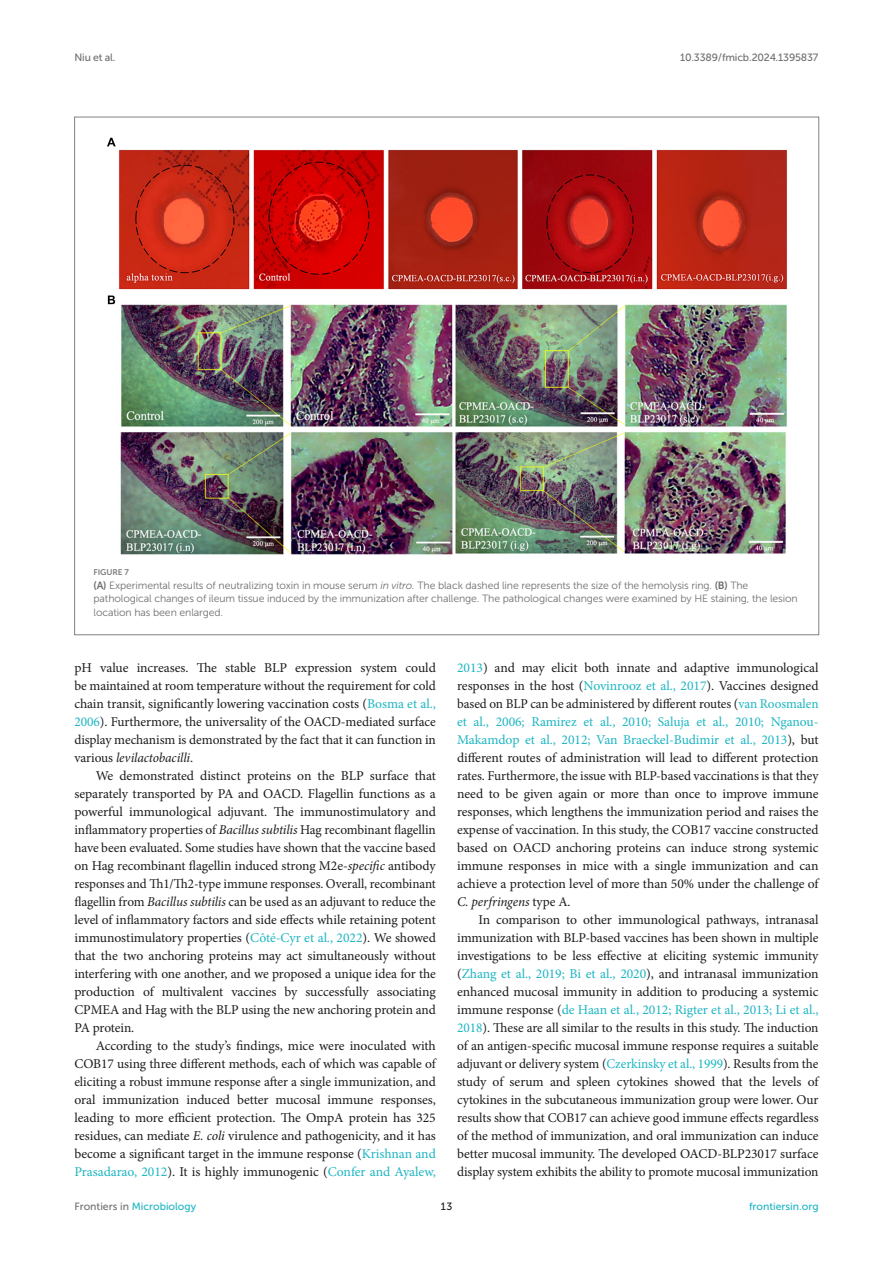
<style>
.page{position:relative;width:893px;height:1263px;background:#fff}
.page>*{position:absolute;margin:0;border:0;box-sizing:border-box;transform-origin:0 0}
.TEXT{font:13.5px/18px "Minion Pro";letter-spacing:-.005em;color:#1b1c1b;text-align:justify}
.FIG_LEG{font:10.5px/13.5px "Museo Sans 300";letter-spacing:-.01em;color:#706f70}
.t1{font:10.5px "Museo Sans 500";color:#1db5c3}
.t2{font:10.5px "Museo Sans 500";letter-spacing:-.015em;color:#706f70}
.t3{font:10.5px "Museo Sans 500";color:#1b1c1b}
.FIG_HD{font:8.25px "Museo Sans 700";letter-spacing:-.01em;color:#7e7f7f}
.s1{font-family:"Museo Sans 700"}
.s2{font-style:italic}
.s3{color:#1db5c3}
.s4{color:#706f70}
</style>
<div class="page">
<img style="left:107px;top:137px;width:680px;height:418px">
<p class="t2" style="left:74px;top:51px;width:43px">Niu et al.</p>
<p class="t2" style="left:680px;top:51px;width:140px">10.3389/fmicb.2024.1395837</p>
<p class="FIG_HD" style="left:94px;top:568px;width:37px">FIGURE 7</p>
<p class="FIG_LEG" style="left:94px;top:578px;width:706px"><span class="s1">(A)</span> Experimental results of neutralizing toxin in mouse serum <span class="s2">in vitro.</span> The black dashed line represents the size of the hemolysis ring. <span class="s1">(B)</span> The pathological changes of ileum tissue induced by the immunization after challenge. The pathological changes were examined by HE staining, the lesion location has been enlarged.</p>
<p class="TEXT" style="left:74px;top:659px;width:363px">pH value increases. The stable BLP expression system could be maintained at room temperature without the requirement for cold chain transit, significantly lowering vaccination costs (<span class="s3">Bosma et al., 2006</span>). Furthermore, the universality of the OACD-mediated surface display mechanism is demonstrated by the fact that it can function in various <span class="s2">levilactobacilli</span>.</p>
<p class="TEXT" style="left:74px;top:767px;width:363px;text-indent:21px">We demonstrated distinct proteins on the BLP surface that separately transported by PA and OACD. Flagellin functions as a powerful immunological adjuvant. The immunostimulatory and inflammatory properties of <span class="s2">Bacillus subtilis</span> Hag recombinant flagellin have been evaluated. Some studies have shown that the vaccine based on Hag recombinant flagellin induced strong M2e-<span class="s2">specific</span> antibody responses and Th1/Th2-type immune responses. Overall, recombinant flagellin from <span class="s2">Bacillus subtilis</span> can be used as an adjuvant to reduce the level of inflammatory factors and side effects while retaining potent immunostimulatory properties (<span class="s3">Côté-Cyr et al., 2022</span>). We showed that the two anchoring proteins may act simultaneously without interfering with one another, and we proposed a unique idea for the production of multivalent vaccines by successfully associating CPMEA and Hag with the BLP using the new anchoring protein and PA protein.</p>
<p class="TEXT" style="left:74px;top:1037px;width:363px;text-indent:21px">According to the study’s findings, mice were inoculated with COB17 using three different methods, each of which was capable of eliciting a robust immune response after a single immunization, and oral immunization induced better mucosal immune responses, leading to more efficient protection. The OmpA protein has 325 residues, can mediate <span class="s2">E. coli</span> virulence and pathogenicity, and it has become a significant target in the immune response (<span class="s3">Krishnan and Prasadarao, 2012</span>). It is highly immunogenic (<span class="s3">Confer and Ayalew,</span></p>
<p class="TEXT" style="left:457px;top:659px;width:363px"><span class="s3">2013</span>) and may elicit both innate and adaptive immunological responses in the host (<span class="s3">Novinrooz et al., 2017</span>). Vaccines designed based on BLP can be administered by different routes (<span class="s3">van Roosmalen et al., 2006; Ramirez et al., 2010; Saluja et al., 2010; Nganou-Makamdop et al., 2012; Van Braeckel-Budimir et al., 2013</span>), but different routes of administration will lead to different protection rates. Furthermore, the issue with BLP-based vaccinations is that they need to be given again or more than once to improve immune responses, which lengthens the immunization period and raises the expense of vaccination. In this study, the COB17 vaccine constructed based on OACD anchoring proteins can induce strong systemic immune responses in mice with a single immunization and can achieve a protection level of more than 50% under the challenge of <span class="s2">C. perfringens</span> type A.</p>
<p class="TEXT" style="left:457px;top:911px;width:363px;text-indent:21px">In comparison to other immunological pathways, intranasal immunization with BLP-based vaccines has been shown in multiple investigations to be less effective at eliciting systemic immunity (<span class="s3">Zhang et al., 2019; Bi et al., 2020</span>), and intranasal immunization enhanced mucosal immunity in addition to producing a systemic immune response (<span class="s3">de Haan et al., 2012; Rigter et al., 2013; Li et al., 2018</span>). These are all similar to the results in this study. The induction of an antigen-specific mucosal immune response requires a suitable adjuvant or delivery system (<span class="s3">Czerkinsky et al., 1999</span>). Results from the study of serum and spleen cytokines showed that the levels of cytokines in the subcutaneous immunization group were lower. Our results show that COB17 can achieve good immune effects regardless of the method of immunization, and oral immunization can induce better mucosal immunity. The developed OACD-BLP23017 surface display system exhibits the ability to promote mucosal immunization</p>
<p class="t1" style="left:74px;top:1200px;width:123px"><span class="s4">Frontiers in</span> Microbiology</p>
<p class="t3" style="left:441px;top:1200px;width:13px">13</p>
<p class="t1" style="left:749px;top:1200px;width:71px">frontiersin.org</p>
</div>
